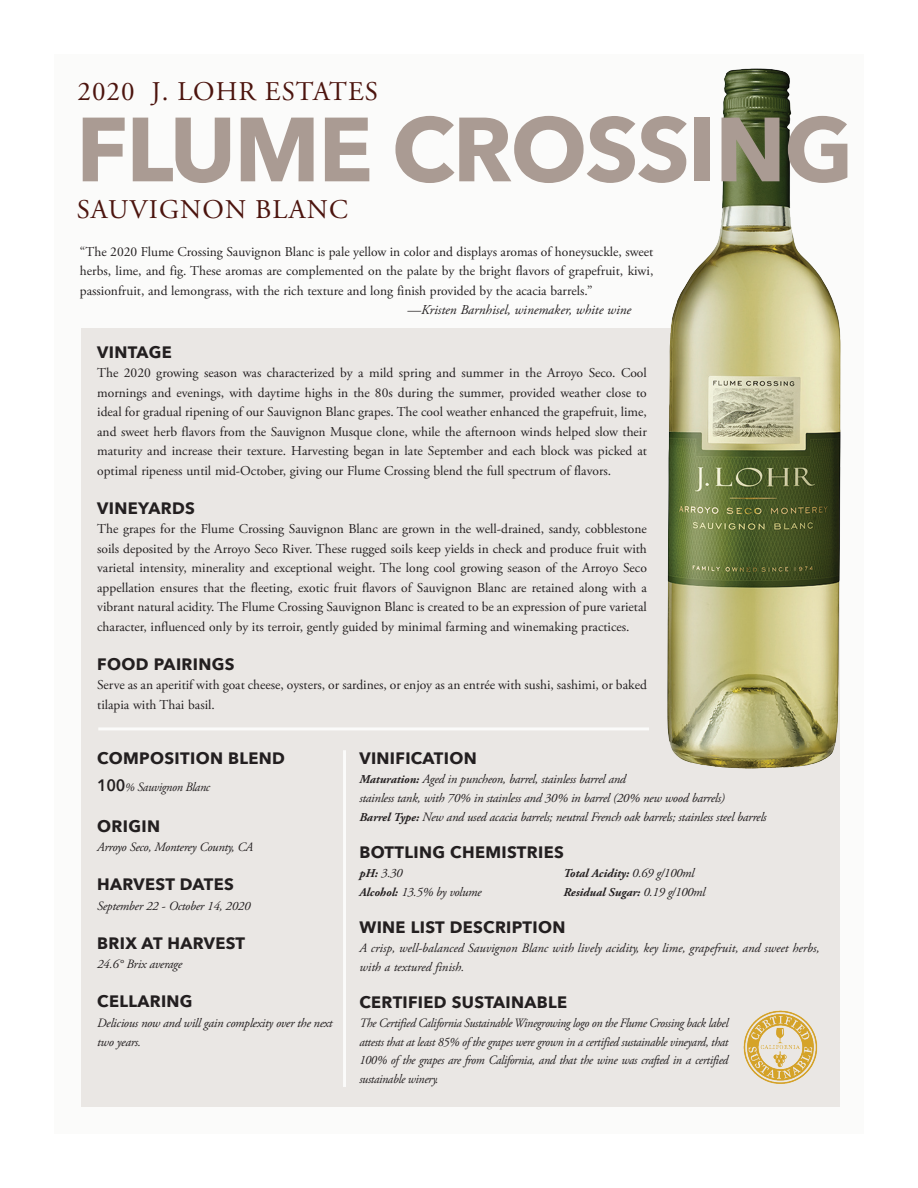
<style>
.page{position:relative;width:918px;height:1188px;background:#fff}
.page>*{position:absolute;margin:0;border:0;box-sizing:border-box;transform-origin:0 0}
.t1{font:700 90px "Avenir Next";letter-spacing:-.02em;color:#aa9b93}
.t2{font:27px "Adobe Garamond Pro";letter-spacing:.04em;color:#4c140e}
.t3{font:700 16.5px "Avenir Next";letter-spacing:.02em;color:#231f20}
.t4{font:13.5px/19.5px "Adobe Garamond Pro";color:#231f20;text-align:justify}
.t5{font:italic 13.5px "Adobe Garamond Pro";color:#231f20}
.t6{font:italic 12.75px/19.5px "Adobe Garamond Pro";letter-spacing:-.02em;color:#231f20}
.t7{font:italic 12.75px/18.8px "Adobe Garamond Pro";letter-spacing:-.02em;color:#231f20;text-align:justify;scale:.95 1}
.t8{font:italic 12.75px/18.8px "Adobe Garamond Pro";color:#231f20}
.t9{font:italic 12.75px "Adobe Garamond Pro";letter-spacing:-.02em;color:#231f20;scale:.96 1}
.t10{font:italic 700 12px "Adobe Garamond Pro";color:#231f20}
.s1{font-family:"Avenir Next";font-weight:600;font-style:normal;font-size:16.5px}
.s2{font-size:12px}
.s3{font-weight:700;font-size:12px}
.s4{font-weight:400;font-size:12.75px}
</style>
<div class="page">
<div style="left:54px;top:54px;width:810px;height:1080px;background:#fbfbfa"></div>
<div style="left:81px;top:328px;width:758px;height:779px;background:#eae7e4"></div>
<hr style="left:343px;top:750px;width:3px;height:337px;background:#fbfbfa">
<hr style="left:98px;top:727px;width:551px;height:3px;background:#fbfbfa">
<img style="left:667px;top:68px;width:174px;height:701px">
<img style="left:743px;top:1010px;width:75px;height:74px">
<p class="t2" style="left:77px;top:75px;width:302px">2020 J. LOHR ESTATES</p>
<p class="t1" style="left:76px;top:72px;width:779px">FLUME CROSSING</p>
<p class="t2" style="left:77px;top:194px;width:273px">SAUVIGNON BLANC</p>
<p class="t4" style="left:80px;top:242px;width:575px">“The 2020 Flume Crossing Sauvignon Blanc is pale yellow in color and displays aromas of honeysuckle, sweet herbs, lime, and fig. These aromas are complemented on the palate by the bright flavors of grapefruit, kiwi, passionfruit, and lemongrass, with the rich texture and long finish provided by the acacia barrels.”</p>
<p class="t5" style="left:408px;top:302px;width:225px">—Kristen Barnhisel, winemaker, white wine</p>
<p class="t3" style="left:97px;top:338px;width:76px">VINTAGE</p>
<p class="t4" style="left:97px;top:364px;width:551px">The 2020 growing season was characterized by a mild spring and summer in the Arroyo Seco. Cool mornings and evenings, with daytime highs in the 80s during the summer, provided weather close to ideal for gradual ripening of our Sauvignon Blanc grapes. The cool weather enhanced the grapefruit, lime, and sweet herb flavors from the Sauvignon Musque clone, while the afternoon winds helped slow their maturity and increase their texture. Harvesting began in late September and each block was picked at optimal ripeness until mid-October, giving our Flume Crossing blend the full spectrum of flavors.</p>
<p class="t3" style="left:97px;top:494px;width:99px">VINEYARDS</p>
<p class="t4" style="left:97px;top:520px;width:551px">The grapes for the Flume Crossing Sauvignon Blanc are grown in the well-drained, sandy, cobblestone soils deposited by the Arroyo Seco River. These rugged soils keep yields in check and produce fruit with varietal intensity, minerality and exceptional weight. The long cool growing season of the Arroyo Seco appellation ensures that the fleeting, exotic fruit flavors of Sauvignon Blanc are retained along with a vibrant natural acidity. The Flume Crossing Sauvignon Blanc is created to be an expression of pure varietal character, influenced only by its terroir, gently guided by minimal farming and winemaking practices.</p>
<p class="t3" style="left:97px;top:650px;width:139px">FOOD PAIRINGS</p>
<p class="t4" style="left:97px;top:676px;width:551px">Serve as an aperitif with goat cheese, oysters, or sardines, or enjoy as an entrée with sushi, sashimi, or baked tilapia with Thai basil.</p>
<p class="t3" style="left:97px;top:744px;width:189px">COMPOSITION BLEND</p>
<p class="t9" style="left:97px;top:780px;width:119px"><span class="s1">100</span><span class="s2">%</span> Sauvignon Blanc</p>
<p class="t3" style="left:97px;top:812px;width:64px">ORIGIN</p>
<p class="t6" style="left:97px;top:838px;width:157px">Arroyo Seco, Monterey County, CA</p>
<p class="t3" style="left:97px;top:870px;width:138px">HARVEST DATES</p>
<p class="t6" style="left:97px;top:896px;width:155px">September 22 - October 14, 2020</p>
<p class="t3" style="left:97px;top:929px;width:149px">BRIX AT HARVEST</p>
<p class="t6" style="left:97px;top:955px;width:87px">24.6° Brix average</p>
<p class="t3" style="left:97px;top:987px;width:97px">CELLARING</p>
<p class="t6" style="left:97px;top:1013px;width:237px">Delicious now and will gain complexity over the next two years.</p>
<p class="t3" style="left:359px;top:744px;width:119px">VINIFICATION</p>
<p class="t6" style="left:359px;top:770px;width:367px;line-height:18.8px"><span class="s3">Maturation:</span> Aged in puncheon, barrel, stainless barrel and<br>stainless tank, with 70% in stainless and 30% in barrel (20% new wood barrels)</p>
<p class="t6" style="left:359px;top:807px;width:409px"><span class="s3">Barrel Type:</span> New and used acacia barrels; neutral French oak barrels; stainless steel barrels</p>
<p class="t3" style="left:359px;top:838px;width:206px">BOTTLING CHEMISTRIES</p>
<p class="t6" style="left:359px;top:863px;width:45px"><span class="s3">pH:</span> 3.30</p>
<p class="t10" style="left:563px;top:866px;width:132px">Total Acidity: <span class="s4">0.69 g/100ml</span></p>
<p class="t6" style="left:359px;top:882px;width:124px"><span class="s3">Alcohol:</span> 13.5% by volume</p>
<p class="t10" style="left:563px;top:885px;width:143px">Residual Sugar: <span class="s4">0.19 g/100ml</span></p>
<p class="t3" style="left:359px;top:913px;width:208px">WINE LIST DESCRIPTION</p>
<p class="t8" style="left:359px;top:939px;width:462px">A crisp, well-balanced Sauvignon Blanc with lively acidity, key lime, grapefruit, and sweet herbs, with a textured finish.</p>
<p class="t3" style="left:359px;top:988px;width:209px">CERTIFIED SUSTAINABLE</p>
<p class="t7" style="left:359px;top:1014px;width:390px">The Certified California Sustainable Winegrowing logo on the Flume Crossing back label attests that at least 85% of the grapes were grown in a certified sustainable vineyard, that 100% of the grapes are from California, and that the wine was crafted in a certified sustainable winery.</p>
</div>
